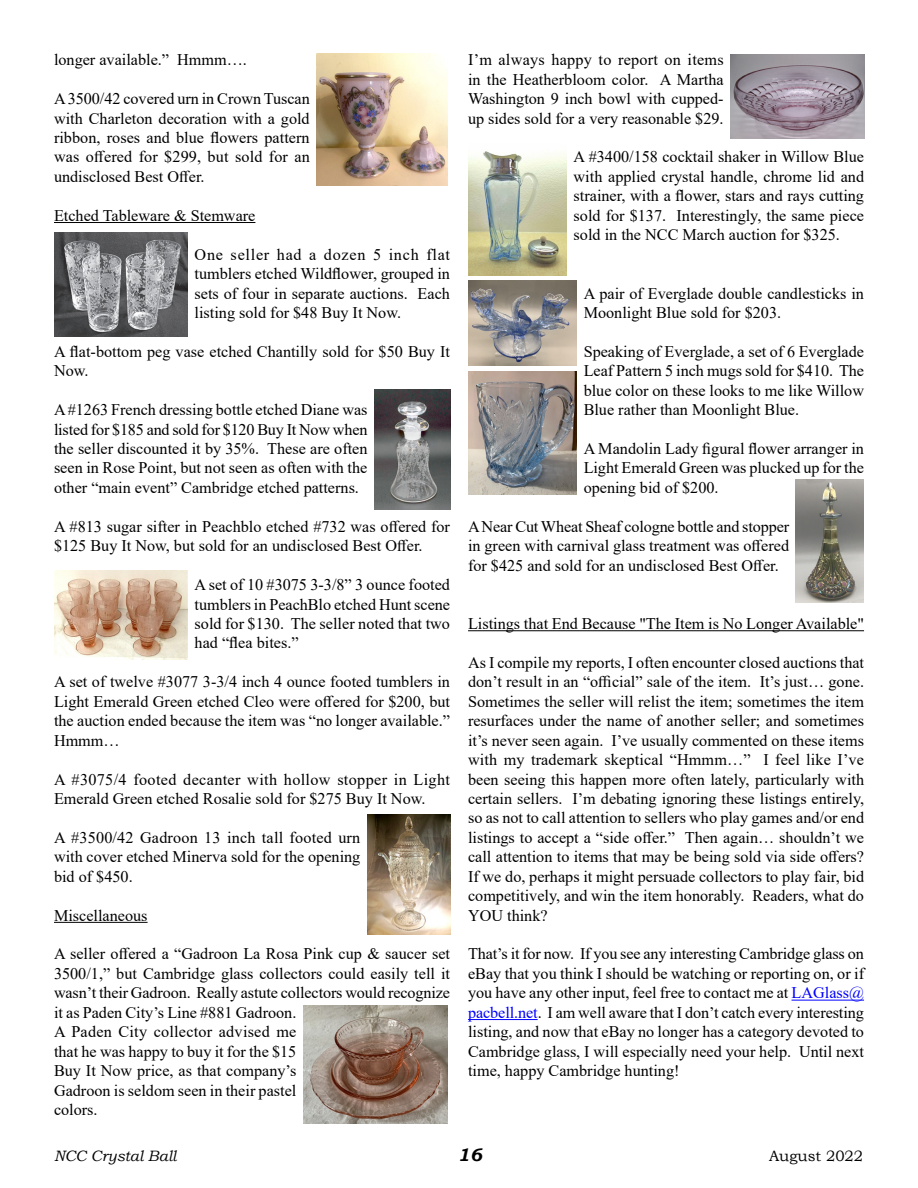
<style>
.page{position:relative;width:918px;height:1188px;background:#fff}
.page>*{position:absolute;margin:0;border:0;box-sizing:border-box;transform-origin:0 0}
.Body_Text{font:italic 700 18px "Bookman Old Style";color:#000}
.t1{font:16.2px/19.5px "Times New Roman";color:#000;text-align:justify}
.t2{font:16.2px/19.5px "Times New Roman";letter-spacing:.02em;color:#000}
.Body_Text-2{font:italic 15px "Bookman Old Style";color:#000}
.Body_Text-3{font:15px "Bookman Old Style";color:#000}
.s1{color:#00f}
</style>
<div class="page">
<hr style="left:54px;top:222px;width:201px;height:1px;background:#000">
<hr style="left:54px;top:922px;width:94px;height:1px;background:#000">
<hr style="left:468px;top:630px;width:396px;height:1px;background:#000">
<hr style="left:792px;top:1000px;width:72px;height:1px;background:#00f">
<hr style="left:468px;top:1019px;width:70px;height:1px;background:#00f">
<img style="left:316px;top:54px;width:131px;height:132px">
<img style="left:374px;top:390px;width:76px;height:119px">
<img style="left:54px;top:232px;width:134px;height:105px">
<img style="left:367px;top:815px;width:83px;height:119px">
<img style="left:54px;top:571px;width:134px;height:88px">
<img style="left:303px;top:1006px;width:145px;height:118px">
<img style="left:468px;top:151px;width:99px;height:125px">
<img style="left:730px;top:54px;width:134px;height:84px">
<img style="left:796px;top:480px;width:68px;height:123px">
<img style="left:468px;top:280px;width:109px;height:86px">
<img style="left:468px;top:371px;width:109px;height:123px">
<p class="t1" style="left:54px;top:50px;width:195px">longer available.” Hmmm….</p>
<p class="t1" style="left:54px;top:88px;width:257px">A 3500/42 covered urn in Crown Tuscan with Charleton decoration with a gold ribbon, roses and blue flowers pattern was offered for $299, but sold for an undisclosed Best Offer.</p>
<p class="t1" style="left:54px;top:205px;width:203px">Etched Tableware &amp; Stemware</p>
<p class="t1" style="left:195px;top:244px;width:257px">One seller had a dozen 5 inch flat tumblers etched Wildflower, grouped in sets of four in separate auctions. Each listing sold for $48 Buy It Now.</p>
<p class="t1" style="left:54px;top:341px;width:398px">A flat-bottom peg vase etched Chantilly sold for $50 Buy It<br>Now.</p>
<p class="t1" style="left:54px;top:399px;width:315px">A #1263 French dressing bottle etched Diane was listed for $185 and sold for $120 Buy It Now when the seller discounted it by 35%. These are often seen in Rose Point, but not seen as often with the other “main event” Cambridge etched patterns.</p>
<p class="t1" style="left:54px;top:516px;width:398px">A #813 sugar sifter in Peachblo etched #732 was offered for $125 Buy It Now, but sold for an undisclosed Best Offer.</p>
<p class="t1" style="left:195px;top:574px;width:257px">A set of 10 #3075 3-3/8” 3 ounce footed tumblers in PeachBlo etched Hunt scene sold for $130. The seller noted that two had “flea bites.”</p>
<p class="t1" style="left:54px;top:672px;width:398px">A set of twelve #3077 3-3/4 inch 4 ounce footed tumblers in Light Emerald Green etched Cleo were offered for $200, but the auction ended because the item was “no longer available.” Hmmm…</p>
<p class="t2" style="left:54px;top:769px;width:398px">A #3075/4 footed decanter with hollow stopper in Light<br>Emerald Green etched Rosalie sold for $275 Buy It Now.</p>
<p class="t1" style="left:54px;top:827px;width:308px">A #3500/42 Gadroon 13 inch tall footed urn with cover etched Minerva sold for the opening bid of $450.</p>
<p class="t1" style="left:54px;top:905px;width:95px">Miscellaneous</p>
<p class="t1" style="left:54px;top:944px;width:398px;text-align:left">A seller offered a “Gadroon La Rosa Pink cup &amp; saucer set 3500/1,” but Cambridge glass collectors could easily tell it wasn’t their Gadroon. Really astute collectors would recognize it as Paden City’s Line #881 Gadroon.<br>A Paden City collector advised me<br>that he was happy to buy it for the $15<br>Buy It Now price, as that company’s<br>Gadroon is seldom seen in their pastel<br>colors.</p>
<p class="t1" style="left:468px;top:50px;width:257px">I’m always happy to report on items in the Heatherbloom color. A Martha Washington 9 inch bowl with cupped&shy;up sides sold for a very reasonable $29.</p>
<p class="t1" style="left:574px;top:147px;width:292px">A #3400/158 cocktail shaker in Willow Blue with applied crystal handle, chrome lid and strainer, with a flower, stars and rays cutting sold for $137. Interestingly, the same piece sold in the NCC March auction for $325.</p>
<p class="t1" style="left:584px;top:283px;width:282px">A pair of Everglade double candlesticks in<br>Moonlight Blue sold for $203.</p>
<p class="t1" style="left:584px;top:341px;width:282px">Speaking of Everglade, a set of 6 Everglade Leaf Pattern 5 inch mugs sold for $410. The blue color on these looks to me like Willow Blue rather than Moonlight Blue.</p>
<p class="t1" style="left:584px;top:438px;width:282px">A Mandolin Lady figural flower arranger in Light Emerald Green was plucked up for the opening bid of $200.</p>
<p class="t1" style="left:468px;top:516px;width:323px">A Near Cut Wheat Sheaf cologne bottle and stopper in green with carnival glass treatment was offered for $425 and sold for an undisclosed Best Offer.</p>
<p class="t1" style="left:468px;top:613px;width:398px">Listings that End Because "The Item is No Longer Available"</p>
<p class="t1" style="left:468px;top:652px;width:398px">As I compile my reports, I often encounter closed auctions that don’t result in an “official” sale of the item. It’s just… gone.<br>Sometimes the seller will relist the item; sometimes the item resurfaces under the name of another seller; and sometimes it’s never seen again. I’ve usually commented on these items with my trademark skeptical “Hmmm…” I feel like I’ve been seeing this happen more often lately, particularly with certain sellers. I’m debating ignoring these listings entirely, so as not to call attention to sellers who play games and/or end listings to accept a “side offer.” Then again… shouldn’t we call attention to items that may be being sold via side offers?<br>If we do, perhaps it might persuade collectors to play fair, bid competitively, and win the item honorably. Readers, what do YOU think?</p>
<p class="t1" style="left:468px;top:944px;width:398px">That’s it for now. If you see any interesting Cambridge glass on eBay that you think I should be watching or reporting on, or if you have any other input, feel free to contact me at <span class="s1">LAGlass@ pacbell.net</span>. I am well aware that I don’t catch every interesting listing, and now that eBay no longer has a category devoted to Cambridge glass, I will especially need your help. Until next time, happy Cambridge hunting!</p>
<p class="Body_Text-2" style="left:54px;top:1146px;width:124px">NCC Crystal Ball</p>
<p class="Body_Text" style="left:458px;top:1142px;width:26px">16</p>
<p class="Body_Text-3" style="left:769px;top:1146px;width:96px">August 2022</p>
</div>
